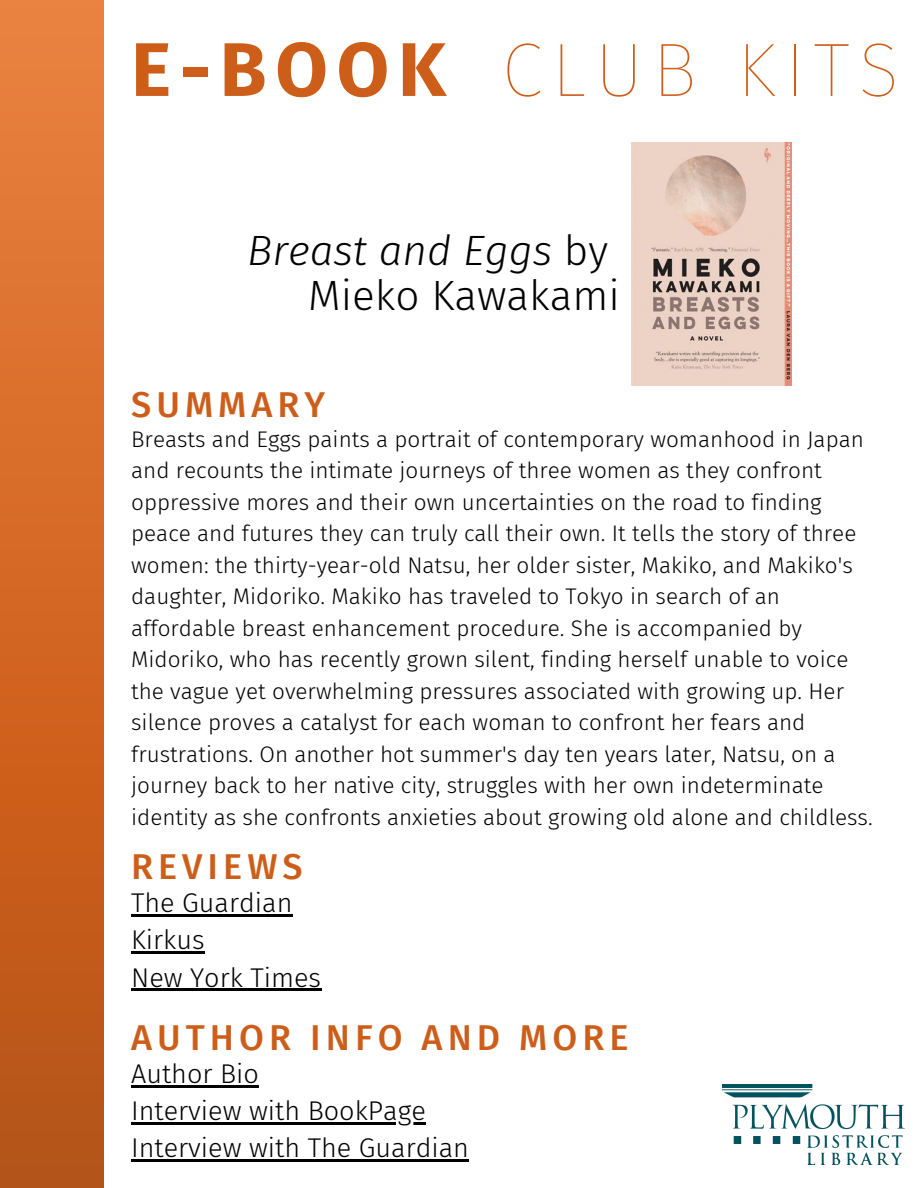
<style>
.page{position:relative;width:918px;height:1188px;background:#fff}
.page>*{position:absolute;margin:0;border:0;box-sizing:border-box;transform-origin:0 0}
.t1{font:100 75.9px "Fira Sans";letter-spacing:.115em;color:#cd5e1a}
.t2{font:700 75.9px "Fira Sans";color:#cd5e1a}
.t3{font:italic 300 42.3px "Fira Sans";color:#000}
.t4{font:300 42.3px "Fira Sans";color:#000}
.t5{font:500 36px "Fira Sans";letter-spacing:.14em;color:#cd5e1a}
.t6{font:300 27px "Fira Sans";color:#000}
.t7{font:300 22.5px/31.5px "Fira Sans";color:#000}
.s1{font-style:normal}
</style>
<div class="page">
<div style="left:0;top:0;width:103px;height:1188px;background:linear-gradient(to bottom,#ed813d,#b85011)"></div>
<img style="left:722px;top:1085px;width:183px;height:80px">
<img style="left:631px;top:142px;width:161px;height:243px">
<hr style="left:131px;top:915px;width:161px;height:2px;background:#000">
<hr style="left:131px;top:952px;width:74px;height:2px;background:#000">
<hr style="left:131px;top:989px;width:190px;height:2px;background:#000">
<hr style="left:131px;top:1085px;width:128px;height:2px;background:#000">
<hr style="left:131px;top:1122px;width:295px;height:2px;background:#000">
<hr style="left:131px;top:1159px;width:338px;height:3px;background:#000">
<p class="t2" style="left:131px;top:25px;width:316px">E-BOOK</p>
<p class="t1" style="left:502px;top:25px;width:399px">CLUB KITS</p>
<p class="t3" style="left:247px;top:226px;width:362px">Breast and Eggs <span class="s1">by</span></p>
<p class="t4" style="left:308px;top:270px;width:313px">Mieko Kawakami</p>
<p class="t5" style="left:131px;top:383px;width:195px">SUMMARY</p>
<p class="t7" style="left:131px;top:424px;width:743px">Breasts and Eggs paints a portrait of contemporary womanhood in Japan and recounts the intimate journeys of three women as they confront oppressive mores and their own uncertainties on the road to finding peace and futures they can truly call their own. It tells the story of three women: the thirty-year-old Natsu, her older sister, Makiko, and Makiko's daughter, Midoriko. Makiko has traveled to Tokyo in search of an affordable breast enhancement procedure. She is accompanied by Midoriko, who has recently grown silent, finding herself unable to voice the vague yet overwhelming pressures associated with growing up. Her silence proves a catalyst for each woman to confront her fears and frustrations. On another hot summer's day ten years later, Natsu, on a journey back to her native city, struggles with her own indeterminate identity as she confronts anxieties about growing old alone and childless.</p>
<p class="t5" style="left:131px;top:846px;width:173px">REVIEWS</p>
<p class="t6" style="left:131px;top:887px;width:163px">The Guardian</p>
<p class="t6" style="left:131px;top:924px;width:75px">Kirkus</p>
<p class="t6" style="left:131px;top:961px;width:192px">New York Times</p>
<p class="t5" style="left:131px;top:1016px;width:499px">AUTHOR INFO AND MORE</p>
<p class="t6" style="left:131px;top:1058px;width:129px">Author Bio</p>
<p class="t6" style="left:131px;top:1095px;width:296px">Interview with BookPage</p>
<p class="t6" style="left:131px;top:1132px;width:339px">Interview with The Guardian</p>
</div>
